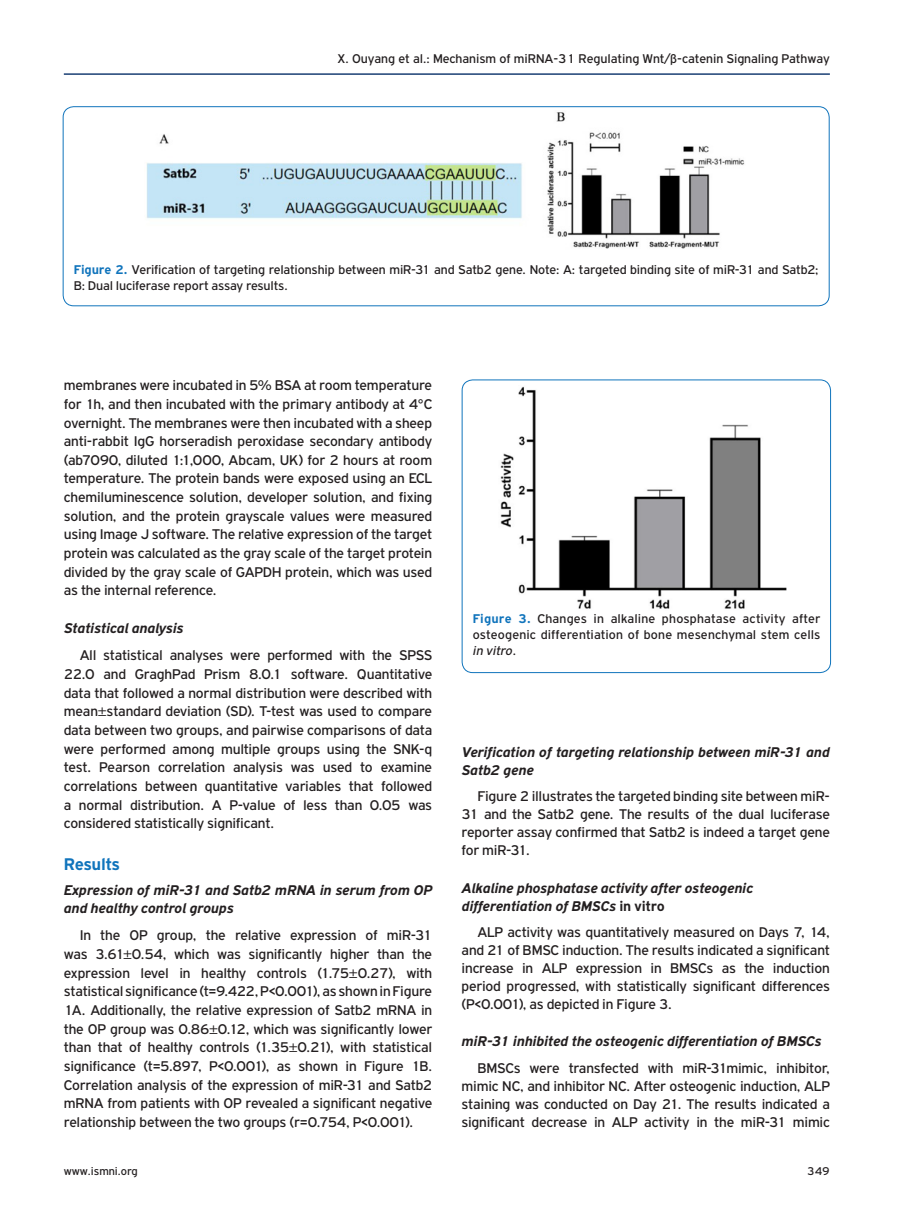
<style>
.page{position:relative;width:915px;height:1212px;background:#fff}
.page>*{position:absolute;margin:0;border:0;box-sizing:border-box;transform-origin:0 0}
.TITLE_BOLD{font:700 18px "PF Highway Gothic";letter-spacing:-.025em;color:#1074bc}
.TEXT_BASIC{font:15px/18.6px "PF Highway Gothic";letter-spacing:-.01em;color:#231f20;text-align:justify}
.TITLE_ITALIC{font:italic 700 15px/18px "PF Highway Gothic";letter-spacing:-.015em;color:#231f20}
.TITLE_ITALIC_AFTER{font:italic 700 15px/18.6px "PF Highway Gothic";letter-spacing:-.015em;color:#231f20}
.TEXT_FIGURE-TABLE{font:13.5px/16.2px "PF Highway Gothic";color:#231f20}
.t1{font:12px "PF Highway Gothic";color:#231f20}
.s1{font-weight:700;color:#1074bc}
.s2{font-family:"Myriad Pro"}
.s3{font-style:italic}
.s4{font-style:normal}
</style>
<div class="page">
<hr style="left:64px;top:73px;width:765px;height:2px;background:#1a3f74">
<img style="left:146px;top:112px;width:599px;height:137px">
<div style="left:63px;top:106px;width:766px;height:200px;border:1px solid #1074bc;border-radius:11px"></div>
<img style="left:500px;top:386px;width:287px;height:223px">
<div style="left:461px;top:379px;width:369px;height:294px;border:1px solid #1074bc;border-radius:11px"></div>
<p class="TEXT_FIGURE-TABLE" style="left:337px;top:50px;width:493px">X. Ouyang et al.: Mechanism of miRNA-31 Regulating Wnt/β-catenin Signaling Pathway</p>
<p class="TEXT_FIGURE-TABLE" style="left:74px;top:261px;width:746px"><span class="s1">Figure 2.</span> Verification of targeting relationship between miR-31 and Satb2 gene. Note: A: targeted binding site of miR-31 and Satb2;<br>B: Dual luciferase report assay results.</p>
<p class="TEXT_BASIC" style="left:64px;top:376px;width:370px">membranes were incubated in 5% BSA at room temperature for 1h, and then incubated with the primary antibody at 4°C overnight. The membranes were then incubated with a sheep anti-rabbit IgG horseradish peroxidase secondary antibody (ab7090, diluted 1:1,000, Abcam, UK) for 2 hours at room temperature. The protein bands were exposed using an ECL chemiluminescence solution, developer solution, and fixing solution, and the protein grayscale values were measured using Image J software. The relative expression of the target protein was calculated as the gray scale of the target protein divided by the gray scale of GAPDH protein, which was used as the internal reference.</p>
<p class="TITLE_ITALIC" style="left:64px;top:619px;width:121px">Statistical analysis</p>
<p class="TEXT_BASIC" style="left:64px;top:646px;width:370px;text-indent:16px">All statistical analyses were performed with the SPSS 22.0 and GraghPad Prism 8.0.1 software. Quantitative data that followed a normal distribution were described with mean<span class="s2">±</span>standard deviation (SD). T-test was used to compare data between two groups, and pairwise comparisons of data were performed among multiple groups using the SNK-q test. Pearson correlation analysis was used to examine correlations between quantitative variables that followed a normal distribution. A P-value of less than 0.05 was considered statistically significant.</p>
<p class="TITLE_BOLD" style="left:64px;top:854px;width:58px">Results</p>
<p class="TITLE_ITALIC_AFTER" style="left:64px;top:880px;width:370px">Expression of miR-31 and Satb2 mRNA in serum from OP and healthy control groups</p>
<p class="TEXT_BASIC" style="left:64px;top:926px;width:370px;text-indent:16px">In the OP group, the relative expression of miR-31 was 3.61<span class="s2">±</span>0.54, which was significantly higher than the expression level in healthy controls (1.75<span class="s2">±</span>0.27), with statistical significance (t=9.422, P&lt;0.001), as shown in Figure 1A. Additionally, the relative expression of Satb2 mRNA in the OP group was 0.86<span class="s2">±</span>0.12, which was significantly lower than that of healthy controls (1.35<span class="s2">±</span>0.21), with statistical significance (t=5.897, P&lt;0.001), as shown in Figure 1B.<br>Correlation analysis of the expression of miR-31 and Satb2 mRNA from patients with OP revealed a significant negative relationship between the two groups (r=0.754, P&lt;0.001).</p>
<p class="TEXT_FIGURE-TABLE" style="left:472px;top:610px;width:349px;text-align:justify"><span class="s1">Figure 3.</span> Changes in alkaline phosphatase activity after osteogenic differentiation of bone mesenchymal stem cells <span class="s3">in vitro</span>.</p>
<p class="TITLE_ITALIC" style="left:461px;top:743px;width:370px">Verification of targeting relationship between miR-31 and<br>Satb2 gene</p>
<p class="TEXT_BASIC" style="left:461px;top:787px;width:370px;line-height:18px;text-indent:16px">Figure 2 illustrates the targeted binding site between miR-31 and the Satb2 gene. The results of the dual luciferase reporter assay confirmed that Satb2 is indeed a target gene for miR-31.</p>
<p class="TITLE_ITALIC" style="left:461px;top:879px;width:293px">Alkaline phosphatase activity after osteogenic differentiation of BMSCs <span class="s4">in vitro</span></p>
<p class="TEXT_BASIC" style="left:461px;top:923px;width:370px;line-height:18px;text-indent:16px">ALP activity was quantitatively measured on Days 7, 14, and 21 of BMSC induction. The results indicated a significant increase in ALP expression in BMSCs as the induction period progressed, with statistically significant differences (P&lt;0.001), as depicted in Figure 3.</p>
<p class="TITLE_ITALIC" style="left:461px;top:1032px;width:361px">miR-31 inhibited the osteogenic differentiation of BMSCs</p>
<p class="TEXT_BASIC" style="left:461px;top:1059px;width:370px;line-height:18px;text-indent:16px">BMSCs were transfected with miR-31mimic, inhibitor, mimic NC, and inhibitor NC. After osteogenic induction, ALP staining was conducted on Day 21. The results indicated a significant decrease in ALP activity in the miR-31 mimic</p>
<p class="t1" style="left:64px;top:1165px;width:75px">www.ismni.org</p>
<p class="t1" style="left:806px;top:1165px;width:24px">349</p>
</div>
